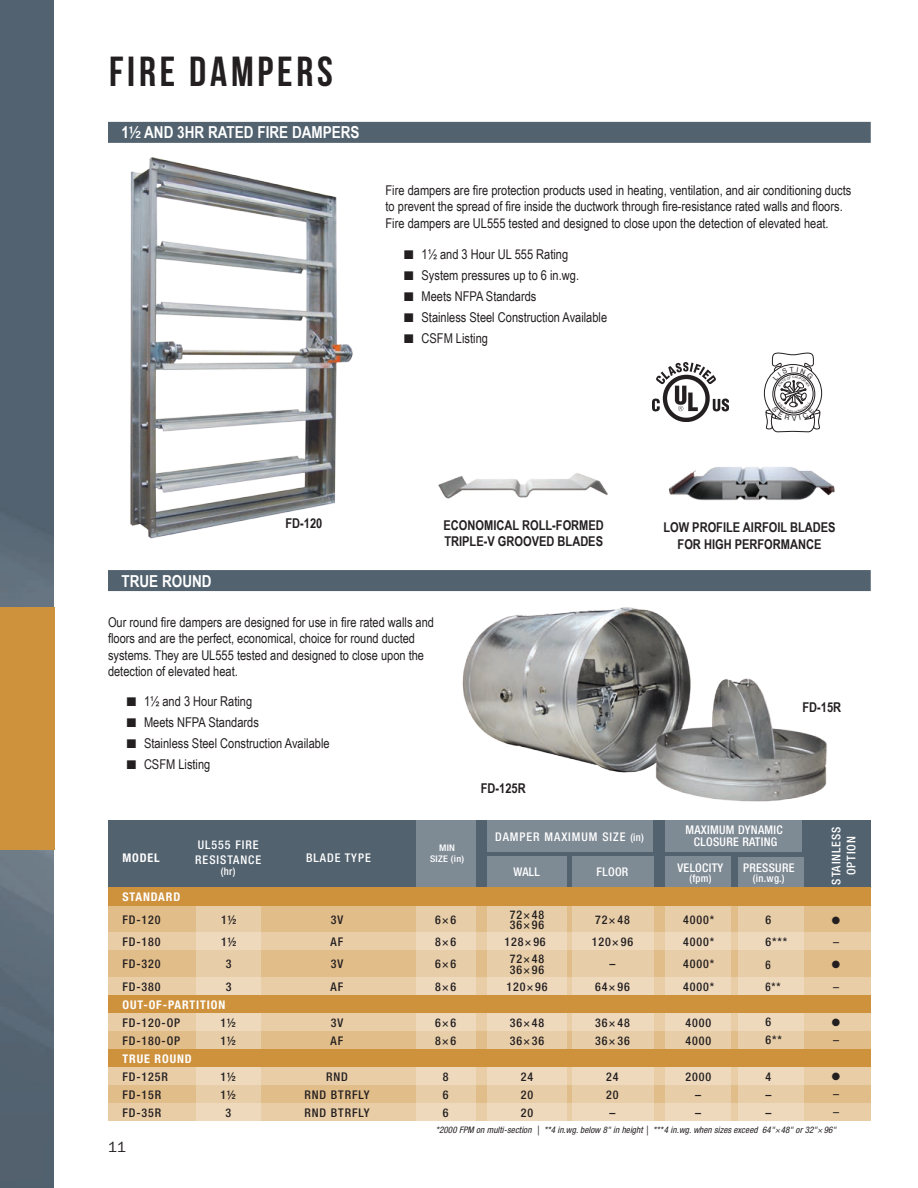
<style>
.page{position:relative;width:918px;height:1188px;background:#fff}
.page>*{position:absolute;margin:0;border:0;box-sizing:border-box;transform-origin:0 0}
.page_header{font:700 42px "Bebas Neue";letter-spacing:.09em;color:#231f20}
.product_header{font:700 16.5px "Arial Narrow";color:#fff}
.t1{font:15px "ITC Franklin Gothic Std";color:#231f20}
.Copy{font:13.5px/16.5px "Arial Narrow";color:#231f20}
.product-title{font:700 13.5px "Arial Narrow";color:#231f20}
.Copy-2{font:700 13.5px "Arial Narrow";color:#231f20}
.t2{font:500 condensed 12px/18px "Helvetica Neue LT Std";letter-spacing:.075em;color:#231f20}
.t3{font:500 condensed 12px/15px "Helvetica Neue LT Std";letter-spacing:.08em;color:#fff}
.t4{font:500 condensed 12px/12px "Helvetica Neue LT Std";letter-spacing:.025em;color:#fff;text-align:center}
.t5{font:700 condensed 12px "Helvetica Neue LT Std";letter-spacing:.075em;color:#fff}
.t6{font:12px/18px "Helvetica Neue LT Std";color:#231f20}
.t7{font:500 condensed 12px "Helvetica Neue LT Std";letter-spacing:.075em;color:#231f20;scale:.92 1}
.t8{font:500 condensed 10.5px "Helvetica Neue LT Std";letter-spacing:.025em;color:#fff}
.t9{font:10.5px "Zapf Dingbats ITC";color:#231f20}
.t10{font:500 condensed 9.15px/10.4px "Helvetica Neue LT Std";letter-spacing:.025em;color:#fff;text-align:center;scale:1.11 1}
.t11{font:italic condensed 9px "Helvetica Neue LT Std";letter-spacing:.01em;color:#231f20}
.s1{font-family:"Helvetica Neue LT Std";font-weight:500;font-stretch:condensed}
.s2{font-size:10.5px}
.s3{font-weight:700;color:#fff}
</style>
<div class="page">
<img style="left:0;top:0;width:54px;height:1188px">
<img style="left:462px;top:607px;width:365px;height:195px">
<div style="left:108px;top:122px;width:763px;height:21px;background:#52626f"></div>
<div style="left:108px;top:570px;width:763px;height:21px;background:#52626f"></div>
<img style="left:438px;top:473px;width:170px;height:26px">
<img style="left:669px;top:467px;width:166px;height:34px">
<img style="left:130px;top:157px;width:223px;height:382px">
<img style="left:652px;top:362px;width:77px;height:59px">
<div style="left:108px;top:905px;width:762px;height:27px;background:#e1bd8a"></div>
<div style="left:108px;top:950px;width:762px;height:27px;background:#e1bd8a"></div>
<div style="left:108px;top:932px;width:762px;height:18px;background:#e9cda7"></div>
<div style="left:108px;top:977px;width:762px;height:18px;background:#e9cda7"></div>
<div style="left:108px;top:1103px;width:762px;height:18px;background:#e9cda7"></div>
<div style="left:108px;top:1067px;width:762px;height:18px;background:#e9cda7"></div>
<div style="left:108px;top:1085px;width:762px;height:18px;background:#e1bd8a"></div>
<div style="left:108px;top:1013px;width:762px;height:18px;background:#e9cda7"></div>
<div style="left:108px;top:1031px;width:762px;height:18px;background:#e1bd8a"></div>
<div style="left:108px;top:820px;width:762px;height:68px;background:#52626f"></div>
<div style="left:196px;top:899px;width:65px;height:222px;background:linear-gradient(to right,#ebd3b1,#ebd3b1)"></div>
<div style="left:487px;top:820px;width:166px;height:32px;background:#7e8a94"></div>
<svg style="left:572px;top:857px;width:81px;height:264px;background:#dbc8ad"></svg>
<svg style="left:487px;top:857px;width:80px;height:264px;background:#dbc8ad"></svg>
<div style="left:665px;top:820px;width:137px;height:31px;background:#7e8a94"></div>
<svg style="left:665px;top:856px;width:66px;height:265px;background:#dac8ad"></svg>
<svg style="left:738px;top:857px;width:66px;height:264px;background:#dbc8ad"></svg>
<svg style="left:416px;top:820px;width:59px;height:301px;background:#cdbfa9"></svg>
<div style="left:108px;top:887px;width:762px;height:18px;background:#ce913c"></div>
<div style="left:108px;top:1049px;width:762px;height:18px;background:#ce913c"></div>
<div style="left:108px;top:995px;width:762px;height:18px;background:#ce913c"></div>
<div style="left:0;top:608px;width:54px;height:242px;background:#ce913c"></div>
<svg style="left:764px;top:353px;width:58px;height:80px"></svg>
<p class="page_header" style="left:109px;top:48px;width:225px">FIRE DAMPERS</p>
<p class="product_header" style="left:122px;top:120px;width:240px">1<span class="s1">½</span> AND 3HR RATED FIRE DAMPERS</p>
<p class="Copy" style="left:386px;top:181px;width:467px">Fire dampers are fire protection products used in heating, ventilation, and air conditioning ducts to prevent the spread of fire inside the ductwork through fire-resistance rated walls and floors.<br>Fire dampers are UL555 tested and designed to close upon the detection of elevated heat.</p>
<p class="Copy" style="left:422px;top:246px;width:148px">1½ and 3 Hour UL 555 Rating</p>
<p class="Copy" style="left:422px;top:267px;width:159px">System pressures up to 6 in.wg.</p>
<p class="Copy" style="left:422px;top:288px;width:116px">Meets NFPA Standards</p>
<p class="Copy" style="left:422px;top:309px;width:187px">Stainless Steel Construction Available</p>
<p class="Copy" style="left:422px;top:330px;width:68px">CSFM Listing</p>
<p class="product_header" style="left:122px;top:568px;width:92px">TRUE ROUND</p>
<p class="product-title" style="left:285px;top:513px;width:38px">FD-120</p>
<p class="Copy-2" style="left:444px;top:515px;width:162px">ECONOMICAL ROLL-FORMED</p>
<p class="Copy-2" style="left:444px;top:531px;width:160px">TRIPLE-V GROOVED BLADES</p>
<p class="product-title" style="left:663px;top:518px;width:174px">LOW PROFILE AIRFOIL BLADES</p>
<p class="product-title" style="left:678px;top:534px;width:145px">FOR HIGH PERFORMANCE</p>
<p class="Copy" style="left:108px;top:613px;width:328px">Our round fire dampers are designed for use in fire rated walls and floors and are the perfect, economical, choice for round ducted systems. They are UL555 tested and designed to close upon the detection of elevated heat.</p>
<p class="Copy" style="left:144px;top:693px;width:110px">1½ and 3 Hour Rating</p>
<p class="Copy" style="left:144px;top:714px;width:116px">Meets NFPA Standards</p>
<p class="Copy" style="left:144px;top:735px;width:187px">Stainless Steel Construction Available</p>
<p class="Copy" style="left:144px;top:756px;width:68px">CSFM Listing</p>
<p class="t5" style="left:122px;top:850px;width:39px">MODEL</p>
<p class="t5" style="left:122px;top:889px;width:59px">STANDARD</p>
<p class="t3" style="left:195px;top:837px;width:67px">UL555 FIRE<br>RESISTANCE</p>
<p class="t8" style="left:221px;top:865px;width:16px">(hr)</p>
<p class="t3" style="left:306px;top:850px;width:66px">BLADE TYPE</p>
<p class="t10" style="left:430px;top:843px;width:32px">MIN<br>SIZE (in)</p>
<p class="product-title" style="left:802px;top:697px;width:40px">FD-15R</p>
<p class="product-title" style="left:481px;top:778px;width:46px">FD-125R</p>
<p class="t3" style="left:495px;top:829px;width:150px">DAMPER MAXIMUM SIZE <span class="s2">(in)</span></p>
<p class="t4" style="left:685px;top:824px;width:99px">MAXIMUM DYNAMIC<br>CLOSURE RATING</p>
<p class="t3" style="left:514px;top:864px;width:28px">WALL</p>
<p class="t3" style="left:597px;top:864px;width:33px">FLOOR</p>
<p class="t4" style="left:678px;top:861px;width:47px">VELOCITY</p>
<p class="t8" style="left:689px;top:872px;width:24px">(fpm)</p>
<p class="t4" style="left:743px;top:861px;width:53px">PRESSURE</p>
<p class="t8" style="left:753px;top:872px;width:33px">(in.wg.)</p>
<p class="t3" style="left:829px;top:885px;width:60px;rotate:-90deg">STAINLESS</p>
<p class="t3" style="left:844px;top:875px;width:41px;rotate:-90deg">OPTION</p>
<p class="t2" style="left:510px;top:909px;width:36px;line-height:10.5px">72×48<br>36×96</p>
<p class="t2" style="left:595px;top:910px;width:36px">72×48</p>
<p class="t2" style="left:683px;top:910px;width:33px">4000*</p>
<p class="t2" style="left:765px;top:910px;width:7px">6</p>
<p class="t2" style="left:505px;top:932px;width:43px">128×96</p>
<p class="t2" style="left:592px;top:932px;width:43px">120×96</p>
<p class="t2" style="left:683px;top:932px;width:33px">4000*</p>
<p class="t2" style="left:765px;top:932px;width:23px">6***</p>
<p class="t2" style="left:506px;top:977px;width:43px">120×96</p>
<p class="t2" style="left:595px;top:977px;width:36px">64×96</p>
<p class="t2" style="left:683px;top:977px;width:33px">4000*</p>
<p class="t7" style="left:765px;top:979px;width:18px">6**</p>
<p class="t2" style="left:122px;top:910px;width:40px">FD-120</p>
<p class="t2" style="left:221px;top:910px;width:17px">1½</p>
<p class="t2" style="left:331px;top:910px;width:14px">3V</p>
<p class="t2" style="left:435px;top:910px;width:23px">6×6</p>
<p class="t9" style="left:832px;top:915px;width:10px">●</p>
<p class="t2" style="left:122px;top:932px;width:40px">FD-180</p>
<p class="t2" style="left:221px;top:932px;width:17px">1½</p>
<p class="t2" style="left:331px;top:932px;width:14px">AF</p>
<p class="t2" style="left:435px;top:932px;width:23px">8×6</p>
<p class="t6" style="left:833px;top:932px;width:7px">–</p>
<p class="t2" style="left:122px;top:977px;width:40px">FD-380</p>
<p class="t2" style="left:226px;top:977px;width:7px">3</p>
<p class="t2" style="left:331px;top:977px;width:14px">AF</p>
<p class="t2" style="left:435px;top:977px;width:23px">8×6</p>
<p class="t6" style="left:833px;top:977px;width:7px">–</p>
<p class="t2" style="left:510px;top:954px;width:36px;line-height:10.5px">72×48<br>36×96</p>
<p class="t2" style="left:609px;top:954px;width:7px">–</p>
<p class="t2" style="left:683px;top:954px;width:33px">4000*</p>
<p class="t2" style="left:122px;top:954px;width:40px">FD-320</p>
<p class="t2" style="left:226px;top:954px;width:7px">3</p>
<p class="t2" style="left:331px;top:954px;width:14px">3V</p>
<p class="t2" style="left:435px;top:954px;width:23px">6×6</p>
<p class="t9" style="left:832px;top:959px;width:10px">●</p>
<p class="t7" style="left:765px;top:958px;width:7px">6</p>
<p class="t2" style="left:122px;top:996px;width:104px"><span class="s3">OUT-OF-PARTITION<br></span>FD-120-OP<br>FD-180-OP</p>
<p class="t2" style="left:221px;top:1013px;width:17px">1½<br>1½</p>
<p class="t2" style="left:331px;top:1013px;width:14px">3V<br>AF</p>
<p class="t2" style="left:122px;top:1050px;width:71px"><span class="s3">TRUE ROUND<br></span>FD-125R<br>FD-15R<br>FD-35R</p>
<p class="t1" style="left:108px;top:1138px;width:19px">11</p>
<p class="t2" style="left:221px;top:1067px;width:17px;text-align:center">1½<br>1½<br>3</p>
<p class="t2" style="left:304px;top:1067px;width:66px;text-align:center">RND<br>RND BTRFLY<br>RND BTRFLY</p>
<p class="t2" style="left:435px;top:1013px;width:23px">6×6<br>8×6</p>
<p class="t2" style="left:510px;top:1013px;width:36px">36×48<br>36×36</p>
<p class="t2" style="left:595px;top:1013px;width:36px">36×48<br>36×36</p>
<p class="t2" style="left:685px;top:1013px;width:27px">4000<br>4000</p>
<p class="t2" style="left:765px;top:1013px;width:7px">6</p>
<p class="t2" style="left:765px;top:1031px;width:18px">6**</p>
<p class="t9" style="left:832px;top:1018px;width:10px">●</p>
<p class="t6" style="left:833px;top:1031px;width:7px">–</p>
<p class="t2" style="left:443px;top:1067px;width:7px;text-align:justify">8<br>6<br>6</p>
<p class="t2" style="left:521px;top:1067px;width:14px;text-align:justify">24<br>20<br>20</p>
<p class="t2" style="left:606px;top:1067px;width:14px;text-align:justify">24<br>20 –</p>
<p class="t2" style="left:685px;top:1067px;width:27px;text-align:center">2000 –<br>–</p>
<p class="t2" style="left:765px;top:1067px;width:7px;text-align:justify">4 – –</p>
<p class="t9" style="left:832px;top:1072px;width:10px">●</p>
<p class="t6" style="left:833px;top:1085px;width:7px">– –</p>
<p class="t11" style="left:436px;top:1124px;width:402px">*2000 FPM on multi-section | **4 in.wg. below 8" in height | ***4 in.wg. when sizes exceed 64"×48" or 32"×96"</p>
</div>
